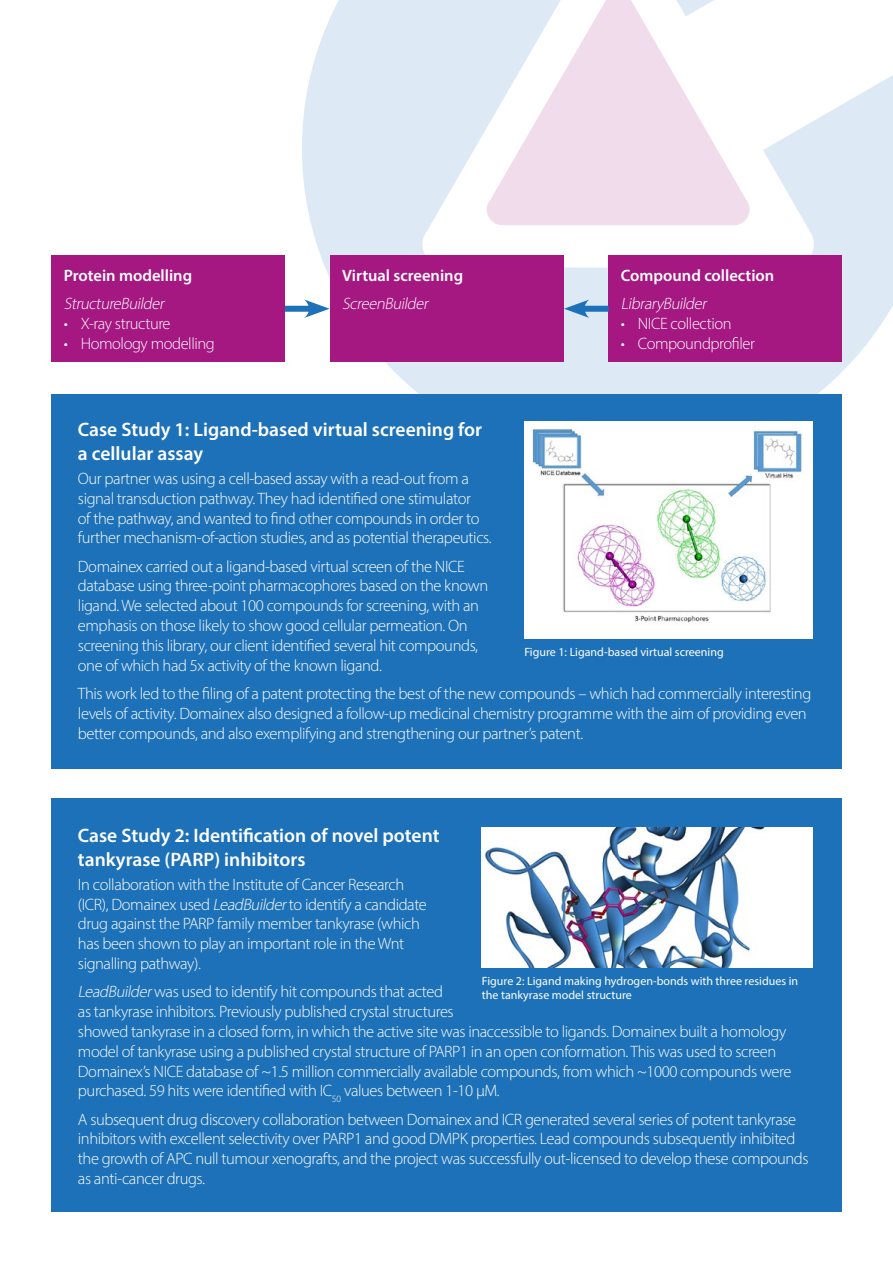
<style>
.page{position:relative;width:893px;height:1263px;background:#fff}
.page>*{position:absolute;margin:0;border:0;box-sizing:border-box;transform-origin:0 0}
.t1{font:600 19.5px/23.4px "Myriad Pro";color:#fff}
.t2{font:300 16.5px/19.8px "Myriad Pro";letter-spacing:-.025em;color:#fff}
.t3{font:600 16.5px "Myriad Pro";color:#fff}
.t4{font:italic 300 16.5px "Myriad Pro";color:#fff}
.t5{font:12px/14.4px "Myriad Pro";color:#fff}
.s1{font-style:italic}
</style>
<div class="page">
<svg style="left:302px;top:0;width:591px;height:394px"></svg>
<div style="left:51px;top:394px;width:791px;height:375px;background:#1d71b8"></div>
<div style="left:51px;top:798px;width:791px;height:414px;background:#1d71b8"></div>
<div style="left:51px;top:256px;width:234px;height:106px;background:#a51781"></div>
<div style="left:330px;top:256px;width:233px;height:106px;background:#a51781"></div>
<div style="left:608px;top:256px;width:234px;height:106px;background:#a51781"></div>
<div style="left:579px;top:306px;width:30px;height:6px;background:#1d71b8"></div>
<svg style="left:564px;top:300px;width:25px;height:18px"></svg>
<div style="left:285px;top:306px;width:30px;height:6px;background:#1d71b8"></div>
<svg style="left:304px;top:300px;width:26px;height:18px"></svg>
<img style="left:524px;top:422px;width:289px;height:216px">
<img style="left:482px;top:827px;width:330px;height:140px">
<p class="t3" style="left:64px;top:265px;width:130px">Protein modelling</p>
<p class="t4" style="left:64px;top:294px;width:105px">StructureBuilder</p>
<p class="t2" style="left:64px;top:313px;width:108px">• X-ray structure</p>
<p class="t2" style="left:64px;top:333px;width:153px">• Homology modelling</p>
<p class="t3" style="left:342px;top:265px;width:122px">Virtual screening</p>
<p class="t4" style="left:342px;top:294px;width:91px">ScreenBuilder</p>
<p class="t3" style="left:621px;top:265px;width:155px">Compound collection</p>
<p class="t4" style="left:621px;top:294px;width:90px">LibraryBuilder</p>
<p class="t2" style="left:621px;top:313px;width:112px">• NICE collection</p>
<p class="t2" style="left:621px;top:333px;width:136px">• Compoundprofiler</p>
<p class="t1" style="left:78px;top:418px;width:406px">Case Study 1: Ligand-based virtual screening for a cellular assay</p>
<p class="t2" style="left:78px;top:468px;width:415px">Our partner was using a cell-based assay with a read-out from a signal transduction pathway. They had identified one stimulator<br>of the pathway, and wanted to find other compounds in order to further mechanism-of-action studies, and as potential therapeutics.</p>
<p class="t2" style="left:78px;top:556px;width:412px">Domainex carried out a ligand-based virtual screen of the NICE database using three-point pharmacophores based on the known ligand. We selected about 100 compounds for screening, with an emphasis on those likely to show good cellular permeation. On screening this library, our client identified several hit compounds, one of which had 5x activity of the known ligand.</p>
<p class="t2" style="left:78px;top:683px;width:735px">This work led to the filing of a patent protecting the best of the new compounds – which had commercially interesting levels of activity. Domainex also designed a follow-up medicinal chemistry programme with the aim of providing even better compounds, and also exemplifying and strengthening our partner’s patent.</p>
<p class="t5" style="left:524px;top:644px;width:201px">Figure 1: Ligand-based virtual screening</p>
<p class="t1" style="left:78px;top:824px;width:363px">Case Study 2: Identification of novel potent tankyrase (PARP) inhibitors</p>
<p class="t2" style="left:78px;top:874px;width:350px">In collaboration with the Institute of Cancer Research (ICR), Domainex used <span class="s1">LeadBuilder</span>to identify a candidate drug against the PARP family member tankyrase (which has been shown to play an important role in the Wnt signalling pathway).</p>
<p class="t2" style="left:78px;top:982px;width:715px"><span class="s1">LeadBuilder</span>was used to identify hit compounds that acted<br>as tankyrase inhibitors. Previously published crystal structures<br>showed tankyrase in a closed form, in which the active site was inaccessible to ligands. Domainex built a homology model of tankyrase using a published crystal structure of PARP1 in an open conformation. This was used to screen Domainex’s NICE database of ~1.5 million commercially available compounds, from which ~1000 compounds were purchased. 59 hits were identified with IC<sub>50</sub> values between 1-10 µM.</p>
<p class="t2" style="left:78px;top:1109px;width:732px">A subsequent drug discovery collaboration between Domainex and ICR generated several series of potent tankyrase inhibitors with excellent selectivity over PARP1 and good DMPK properties. Lead compounds subsequently inhibited the growth of APC null tumour xenografts, and the project was successfully out-licensed to develop these compounds as anti-cancer drugs.</p>
<p class="t5" style="left:482px;top:973px;width:318px">Figure 2: Ligand making hydrogen-bonds with three residues in the tankyrase model structure</p>
</div>
